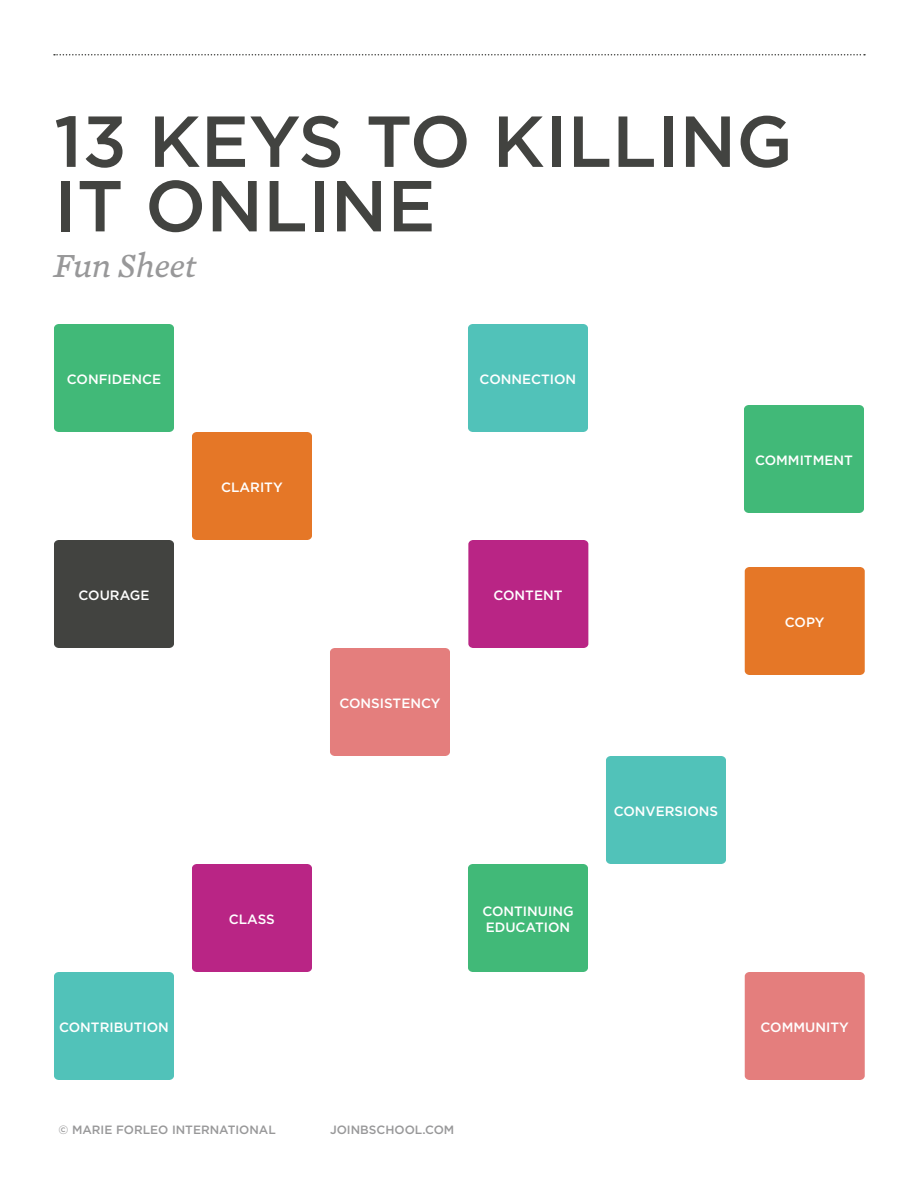
<style>
.page{position:relative;width:918px;height:1188px;background:#fff}
.page>*{position:absolute;margin:0;border:0;box-sizing:border-box;transform-origin:0 0}
.t1{font:500 72px/64.5px "Gotham";color:#424340}
.t2{font:italic 34.5px "Mercury Text G4";color:#989899}
.t3{font:500 13.5px/16.2px "Gotham";color:#fff}
.t4{font:500 12px "Gotham";color:#989899}
</style>
<div class="page">
<svg style="left:54px;top:54px;width:811px;height:2px"></svg>
<div style="left:54px;top:324px;width:120px;height:108px;background:#41b978;border-radius:5px"></div>
<div style="left:192px;top:432px;width:120px;height:108px;background:#e57727;border-radius:5px"></div>
<div style="left:54px;top:540px;width:120px;height:108px;background:#424340;border-radius:5px"></div>
<div style="left:330px;top:648px;width:120px;height:108px;background:#e47e7d;border-radius:5px"></div>
<div style="left:468px;top:324px;width:120px;height:108px;background:#51c2b9;border-radius:5px"></div>
<div style="left:745px;top:972px;width:120px;height:108px;background:#e47e7d;border-radius:5px"></div>
<div style="left:468px;top:540px;width:120px;height:108px;background:#b92585;border-radius:5px"></div>
<div style="left:744px;top:405px;width:120px;height:108px;background:#41b978;border-radius:5px"></div>
<div style="left:606px;top:756px;width:120px;height:108px;background:#51c2b9;border-radius:5px"></div>
<div style="left:468px;top:864px;width:120px;height:108px;background:#41b978;border-radius:5px"></div>
<div style="left:192px;top:864px;width:120px;height:108px;background:#b92585;border-radius:5px"></div>
<div style="left:745px;top:567px;width:120px;height:108px;background:#e57727;border-radius:5px"></div>
<div style="left:54px;top:972px;width:120px;height:108px;background:#51c2b9;border-radius:5px"></div>
<h1 class="t1" style="left:54px;top:107px;width:740px">13 KEYS TO KILLING<br>IT ONLINE</h1>
<h2 class="t2" style="left:54px;top:245px;width:144px">Fun Sheet</h2>
<p class="t3" style="left:67px;top:371px;width:96px">CONFIDENCE</p>
<p class="t3" style="left:79px;top:587px;width:72px">COURAGE</p>
<p class="t3" style="left:221px;top:479px;width:63px">CLARITY</p>
<p class="t3" style="left:480px;top:371px;width:98px">CONNECTION</p>
<p class="t3" style="left:339px;top:695px;width:103px">CONSISTENCY</p>
<p class="t3" style="left:493px;top:587px;width:71px">CONTENT</p>
<p class="t3" style="left:59px;top:1019px;width:111px">CONTRIBUTION</p>
<p class="t3" style="left:229px;top:911px;width:47px">CLASS</p>
<p class="t3" style="left:482px;top:903px;width:93px">CONTINUING<br>EDUCATION</p>
<p class="t4" style="left:58px;top:1123px;width:219px">© MARIE FORLEO INTERNATIONAL</p>
<p class="t4" style="left:330px;top:1123px;width:126px">JOINBSCHOOL.COM</p>
<p class="t3" style="left:755px;top:452px;width:99px">COMMITMENT</p>
<p class="t3" style="left:785px;top:614px;width:41px">COPY</p>
<p class="t3" style="left:614px;top:803px;width:106px">CONVERSIONS</p>
<p class="t3" style="left:761px;top:1019px;width:90px">COMMUNITY</p>
</div>
